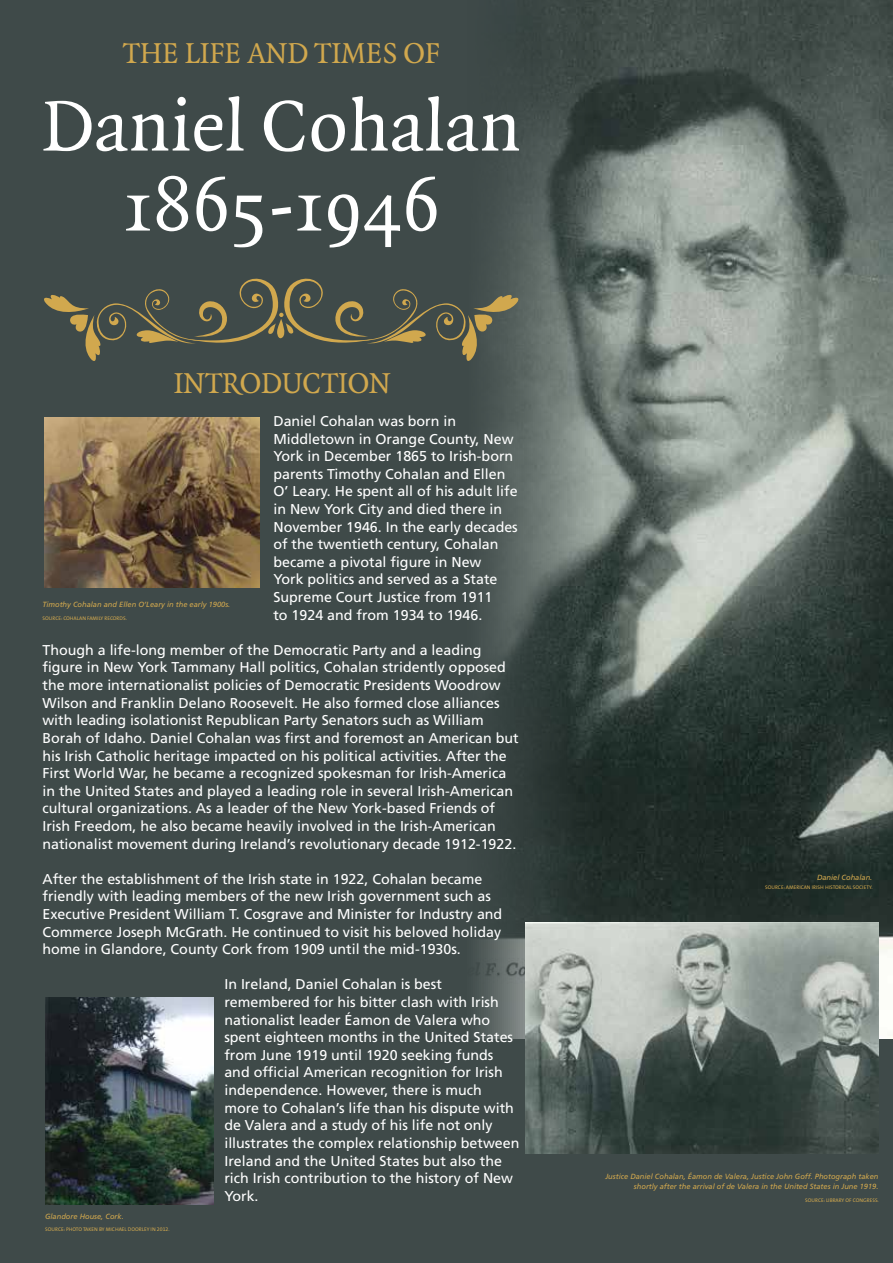
<style>
.page{position:relative;width:893px;height:1263px;background:#3f4a49}
.page>*{position:absolute;margin:0;border:0;box-sizing:border-box;transform-origin:0 0}
.t1{font:76.8px/79.9px "Quadraat";color:#fff;text-align:center}
.t2{font:30.9px "Quadraat";letter-spacing:-.01em;color:#d1a84e}
.t3{font:14.25px/17.5px "Frutiger";color:#fff}
.t4{font:italic 7.5px/10.1px "Frutiger";color:#d1a84e;text-align:right}
.t5{font:5.25px "The Sans";color:#d1a84e}
.s1{font-family:"The Sans Expert"}
</style>
<div class="page">
<img style="left:477px;top:0;width:416px;height:1038px">
<img style="left:45px;top:417px;width:215px;height:170px">
<svg style="left:44px;top:275px;width:476px;height:88px"></svg>
<img style="left:45px;top:998px;width:169px;height:206px">
<img style="left:525px;top:923px;width:353px;height:230px">
<h2 class="t2" style="left:123px;top:37px;width:319px">THE LIFE AND TIMES OF</h2>
<h1 class="t1" style="left:42px;top:88px;width:481px">Daniel Cohalan<br>1865-1946</h1>
<h2 class="t2" style="left:174px;top:367px;width:219px">INTRODUCTION</h2>
<p class="t3" style="left:273px;top:412px;width:246px">Daniel Cohalan was born in<br>Middletown in Orange County, New<br>York in December 1865 to Irish-born parents Timothy Cohalan and Ellen<br>O’ Leary. He spent all of his adult life in New York City and died there in<br>November 1946. In the early decades of the twentieth century, Cohalan became a pivotal figure in New<br>York politics and served as a State<br>Supreme Court Justice from 1911<br>to 1924 and from 1934 to 1946.</p>
<p class="t3" style="left:42px;top:641px;width:478px">Though a life-long member of the Democratic Party and a leading figure in New York Tammany Hall politics, Cohalan stridently opposed the more internationalist policies of Democratic Presidents Woodrow Wilson and Franklin Delano Roosevelt. He also formed close alliances with leading isolationist Republican Party Senators such as William Borah of Idaho. Daniel Cohalan was first and foremost an American but his Irish Catholic heritage impacted on his political activities. After the First World War, he became a recognized spokesman for Irish-America in the United States and played a leading role in several Irish-American cultural organizations. As a leader of the New York-based Friends of Irish Freedom, he also became heavily involved in the Irish-American nationalist movement during Ireland’s revolutionary decade 1912-1922.</p>
<p class="t3" style="left:42px;top:870px;width:461px">After the establishment of the Irish state in 1922, Cohalan became friendly with leading members of the new Irish government such as Executive President William T. Cosgrave and Minister for Industry and Commerce Joseph McGrath. He continued to visit his beloved holiday home in Glandore, County Cork from 1909 until the mid-1930s.</p>
<p class="t3" style="left:224px;top:975px;width:297px">In Ireland, Daniel Cohalan is best remembered for his bitter clash with Irish nationalist leader Éamon de Valera who spent eighteen months in the United States from June 1919 until 1920 seeking funds and official American recognition for Irish independence. However, there is much more to Cohalan’s life than his dispute with de Valera and a study of his life not only illustrates the complex relationship between Ireland and the United States but also the rich Irish contribution to the history of New York.</p>
<p class="t4" style="left:42px;top:600px;width:189px">Timothy Cohalan and Ellen O’Leary in the early 1900s.</p>
<p class="t5" style="left:42px;top:614px;width:86px">SOURCE: COHALAN FAMILY RECORDS.</p>
<p class="t4" style="left:45px;top:1211px;width:80px">Glandore House, Cork.</p>
<p class="t5" style="left:45px;top:1225px;width:126px">SOURCE: PHOTO TAKEN BY MICHAEL DOORLEY IN <span class="s1">2012</span>.</p>
<p class="t4" style="left:817px;top:872px;width:57px">Daniel Cohalan.</p>
<p class="t5" style="left:765px;top:882px;width:109px">SOURCE: AMERICAN IRISH HISTORICAL SOCIETY.</p>
<p class="t4" style="left:605px;top:1171px;width:275px">Justice Daniel Cohalan, Éamon de Valera, Justice John Goff. Photograph taken shortly after the arrival of de Valera in the United States in June 1919.</p>
<p class="t5" style="left:805px;top:1195px;width:75px">SOURCE: LIBRARY OF CONGRESS.</p>
</div>
